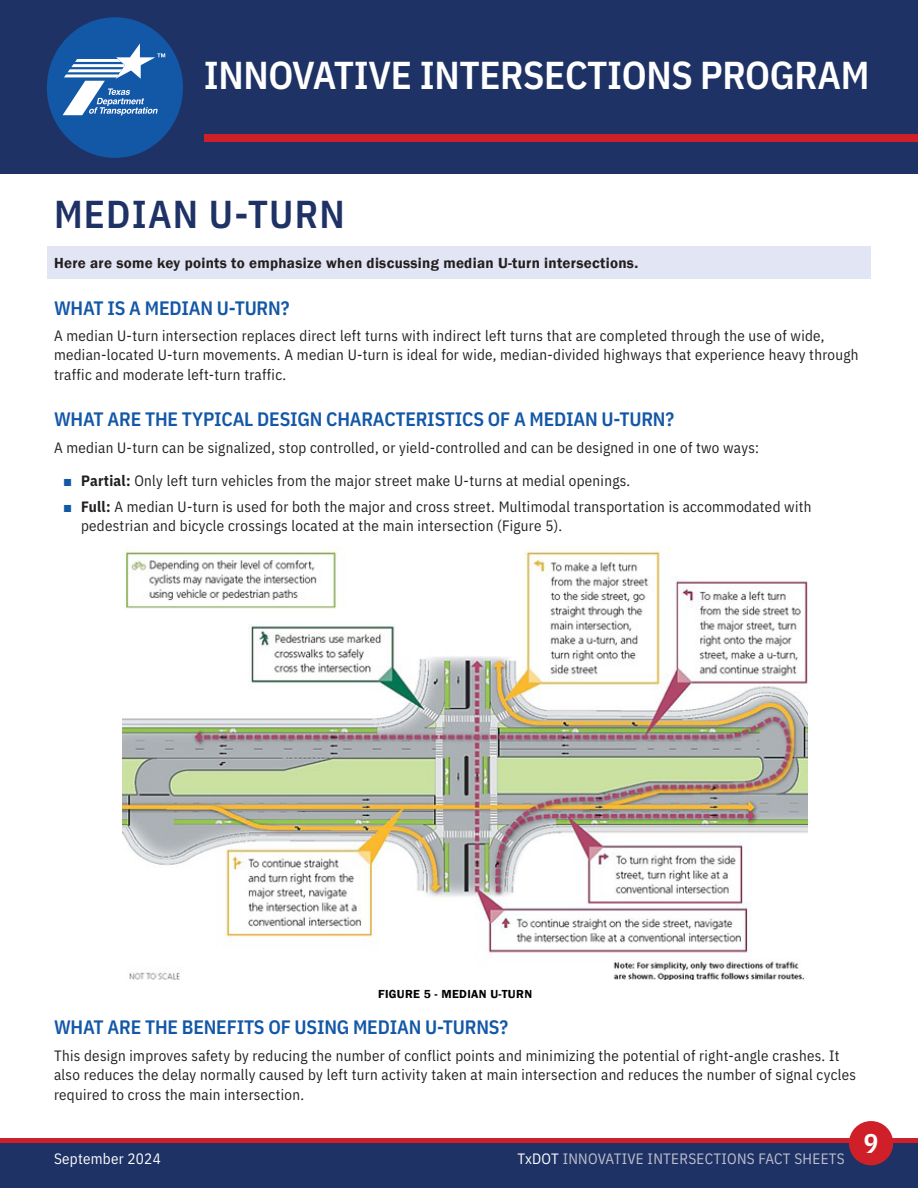
<style>
.page{position:relative;width:918px;height:1188px;background:#fff}
.page>*{position:absolute;margin:0;border:0;box-sizing:border-box;transform-origin:0 0}
.t1{font:600 39px "IBM Plex Sans Cond";letter-spacing:-.01em;color:#fff}
.Page_Header{font:600 39px "IBM Plex Sans Cond";letter-spacing:.03em;color:#1e3265}
.t2{font:600 27px "IBM Plex Sans Cond";color:#fff}
.Header_2{font:600 19.5px "IBM Plex Sans Cond";letter-spacing:-.01em;color:#1357a7}
.BodyText{font:15px/19.5px "IBM Plex Sans Cond";letter-spacing:.02em;color:#231f20}
.shade_text{font:600 15px "Franklin Gothic";letter-spacing:.02em;color:#231f20}
.t3{font:15px "IBM Plex Sans Cond";letter-spacing:.02em;color:#c1c0cd}
.t4{font:15px "IBM Plex Sans Cond";letter-spacing:.02em;color:#fff}
.Source{font:600 12px "Franklin Gothic";letter-spacing:.03em;color:#000}
.s1{font-family:"Franklin Gothic";color:#1357a7}
.s2{font-weight:700}
.s3{color:#fff}
</style>
<div class="page">
<div style="left:0;top:0;width:918px;height:174px;background:#1e3265"></div>
<div style="left:0;top:1143px;width:918px;height:45px;background:#1e3265"></div>
<div style="left:0;top:1138px;width:918px;height:5px;background:#cf2029"></div>
<div style="left:205px;top:134px;width:713px;height:8px;background:#cf2029"></div>
<div style="left:47px;top:17px;width:136px;height:141px;background:#1357a7;border-radius:50%"></div>
<svg style="left:63px;top:43px;width:102px;height:72px"></svg>
<div style="left:47px;top:246px;width:824px;height:33px;background:#e2e5f3"></div>
<img style="left:122px;top:547px;width:686px;height:432px">
<div style="left:849px;top:1121px;width:44px;height:44px;background:#cf2029;border-radius:50%"></div>
<h1 class="t1" style="left:204px;top:45px;width:667px">INNOVATIVE INTERSECTIONS PROGRAM</h1>
<p class="Page_Header" style="left:54px;top:184px;width:292px">MEDIAN U-TURN</p>
<p class="shade_text" style="left:54px;top:254px;width:586px">Here are some key points to emphasize when discussing median U-turn intersections.</p>
<p class="Header_2" style="left:54px;top:292px;width:237px">WHAT IS A MEDIAN U-TURN?</p>
<p class="BodyText" style="left:54px;top:325px;width:806px">A median U-turn intersection replaces direct left turns with indirect left turns that are completed through the use of wide, median-located U-turn movements. A median U-turn is ideal for wide, median-divided highways that experience heavy through traffic and moderate left-turn traffic.</p>
<p class="Header_2" style="left:54px;top:404px;width:622px">WHAT ARE THE TYPICAL DESIGN CHARACTERISTICS OF A MEDIAN U-TURN?</p>
<p class="BodyText" style="left:54px;top:436px;width:707px">A median U-turn can be signalized, stop controlled, or yield-controlled and can be designed in one of two ways:</p>
<p class="BodyText" style="left:63px;top:469px;width:569px"><span class="s1">■</span> <span class="s2">Partial:</span> Only left turn vehicles from the major street make U-turns at medial openings.</p>
<p class="BodyText" style="left:81px;top:496px;width:732px;text-indent:-18px"><span class="s1">■</span> <span class="s2">Full:</span> A median U-turn is used for both the major and cross street. Multimodal transportation is accommodated with pedestrian and bicycle crossings located at the main intersection (Figure 5).</p>
<p class="Source" style="left:378px;top:986px;width:156px">FIGURE 5 - MEDIAN U-TURN</p>
<p class="Header_2" style="left:54px;top:1012px;width:456px">WHAT ARE THE BENEFITS OF USING MEDIAN U-TURNS?</p>
<p class="BodyText" style="left:54px;top:1044px;width:804px">This design improves safety by reducing the number of conflict points and minimizing the potential of right-angle crashes. It also reduces the delay normally caused by left turn activity taken at main intersection and reduces the number of signal cycles required to cross the main intersection.</p>
<p class="t4" style="left:54px;top:1147px;width:108px">September 2024</p>
<p class="t3" style="left:518px;top:1147px;width:329px"><span class="s3">TxDOT</span> INNOVATIVE INTERSECTIONS FACT SHEETS</p>
<h2 class="t2" style="left:864px;top:1122px;width:16px">9</h2>
</div>
